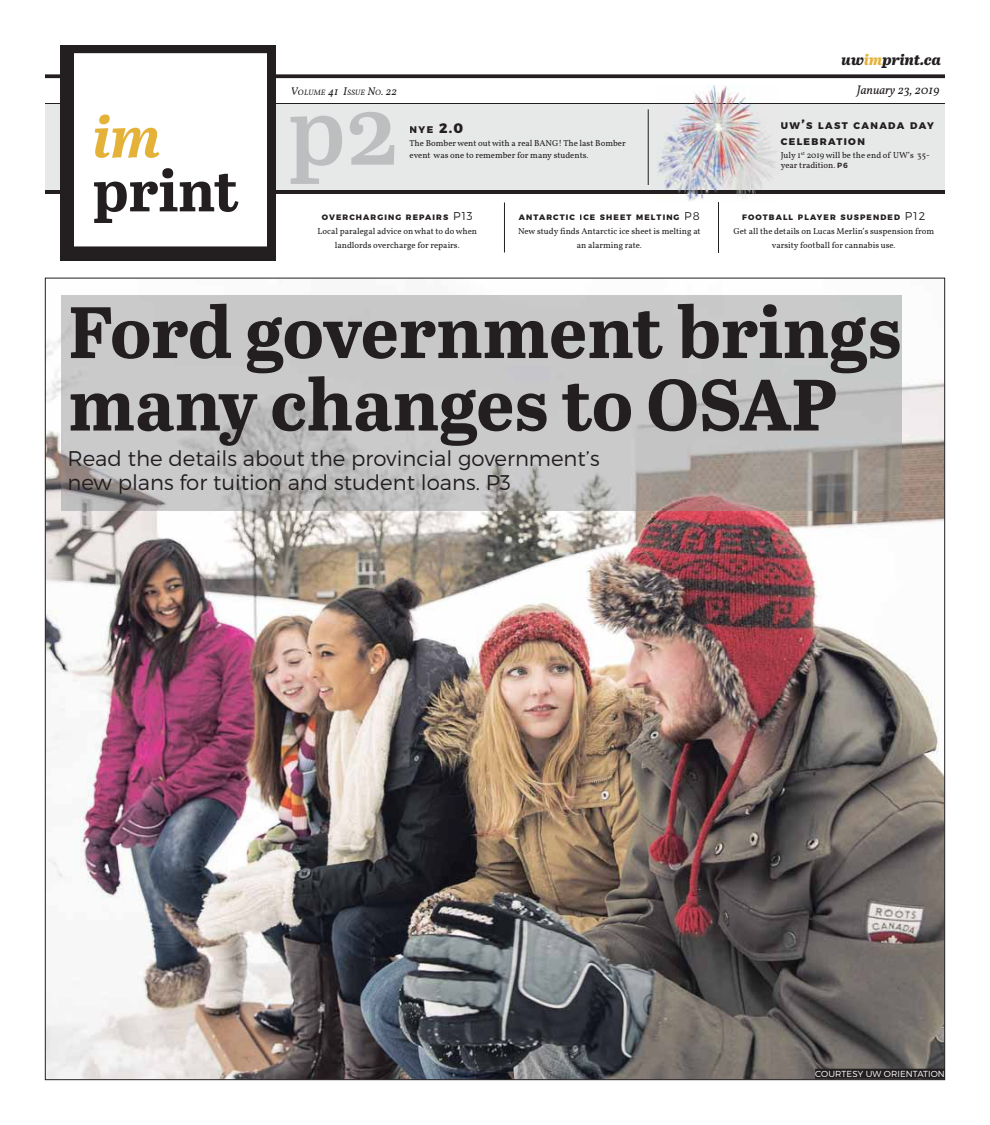
<style>
.page{position:relative;width:990px;height:1125px;background:#fff}
.page>*{position:absolute;margin:0;border:0;box-sizing:border-box;transform-origin:0 0}
.t1{font:600 96.12px "Abril Text";color:#bcbec0}
.t2{font:700 72.5px/72.5px "Abril Text";color:#231f20}
.t3{font:700 58.12px/53.9px "Abril Text";color:#231f20}
.t4{font:300 21.25px/23.8px "Montserrat";color:#231f20}
.t5{font:italic 800 15px "Abril Text";color:#231f20}
.t6{font:italic 12.5px "Vollkorn";color:#231f20}
.t7{font:800 9.62px/16.5px "Montserrat";letter-spacing:.145em;color:#231f20}
.t8{font:8.75px/13.8px "Vollkorn";color:#231f20;text-align:center}
.t9{font:300 8.75px "Montserrat";letter-spacing:.01em;color:#fff}
.t10{font:800 7.88px "Montserrat";letter-spacing:.145em;color:#231f20}
.t11{font:italic 7.88px "Vollkorn";letter-spacing:.03em;color:#231f20}
.s1{color:#e4b238}
.s2{font-style:italic;color:#e4b238}
.s3{font-size:11.25px}
.s4{font-size:13.75px}
.s5{font-weight:300;font-size:11.25px}
.s6{font-family:"Montserrat";font-weight:600;font-size:7.5px}
</style>
<div class="page">
<div style="left:45px;top:103px;width:900px;height:91px;background:#e7e8e8"></div>
<hr style="left:45px;top:103px;width:900px;height:1px;background:#231f20">
<hr style="left:45px;top:190px;width:900px;height:4px;background:#231f20">
<svg style="left:45px;top:74px;width:900px;height:4px;fill:#231f20"></svg>
<hr style="left:648px;top:109px;width:1px;height:76px;background:#231f20">
<hr style="left:504px;top:202px;width:1px;height:51px;background:#231f20">
<hr style="left:718px;top:202px;width:1px;height:50px;background:#231f20">
<svg style="left:60px;top:45px;width:215px;height:215px"></svg>
<img style="left:686px;top:85px;width:60px;height:116px">
<img style="left:658px;top:103px;width:117px;height:91px">
<img style="left:47px;top:295px;width:896px;height:783px">
<img style="left:62px;top:296px;width:840px;height:215px">
<div style="left:815px;top:1069px;width:130px;height:10px;background:#231f20"></div>
<p class="t5" style="left:842px;top:49px;width:101px">uw<span class="s1">im</span>print.ca</p>
<p class="t3" style="left:93px;top:117px;width:148px"><span class="s2">im </span>print</p>
<p class="t11" style="left:290px;top:87px;width:108px"><span class="s3">V</span>OLUME <span class="s3">41 I</span>SSUE <span class="s3">N</span>O<span class="s3">. 22</span></p>
<p class="t6" style="left:857px;top:83px;width:85px">January 23, 2019</p>
<p class="t1" style="left:288px;top:60px;width:113px">p2</p>
<p class="t7" style="left:410px;top:122px;width:55px">NYE <span class="s4">2.0</span></p>
<p class="t8" style="left:410px;top:138px;width:218px;line-height:12.5px;text-align:left">The Bomber went out with a real BANG! The last Bomber event was one to remember for many students.</p>
<p class="t10" style="left:322px;top:213px;width:153px">OVERCHARGING REPAIRS <span class="s5">P13</span></p>
<p class="t8" style="left:318px;top:225px;width:161px">Local paralegal advice on what to do when landlords overcharge for repairs.</p>
<p class="t10" style="left:519px;top:213px;width:182px">ANTARCTIC ICE SHEET MELTING <span class="s5">P8</span></p>
<p class="t8" style="left:518px;top:225px;width:184px">New study finds Antarctic ice sheet is melting at an alarming rate.</p>
<p class="t7" style="left:781px;top:117px;width:155px">UW<span class="s4">’</span>S LAST CANADA DAY<br>CELEBRATION</p>
<p class="t8" style="left:781px;top:151px;width:150px;line-height:10px;text-align:left">July 1<sup>st</sup> 2019 will be the end of UW’s 35- year tradition. <span class="s6">P6</span></p>
<p class="t10" style="left:742px;top:213px;width:185px">FOOTBALL PLAYER SUSPENDED <span class="s5">P12</span></p>
<p class="t8" style="left:733px;top:225px;width:202px">Get all the details on Lucas Merlin’s suspension from varsity football for cannabis use.</p>
<p class="t2" style="left:69px;top:305px;width:834px">Ford government brings many changes to OSAP</p>
<p class="t4" style="left:67px;top:448px;width:534px">Read the details about the provincial government’s new plans for tuition and student loans. P3</p>
<p class="t9" style="left:815px;top:1070px;width:131px">COURTESY UW ORIENTATION</p>
</div>
